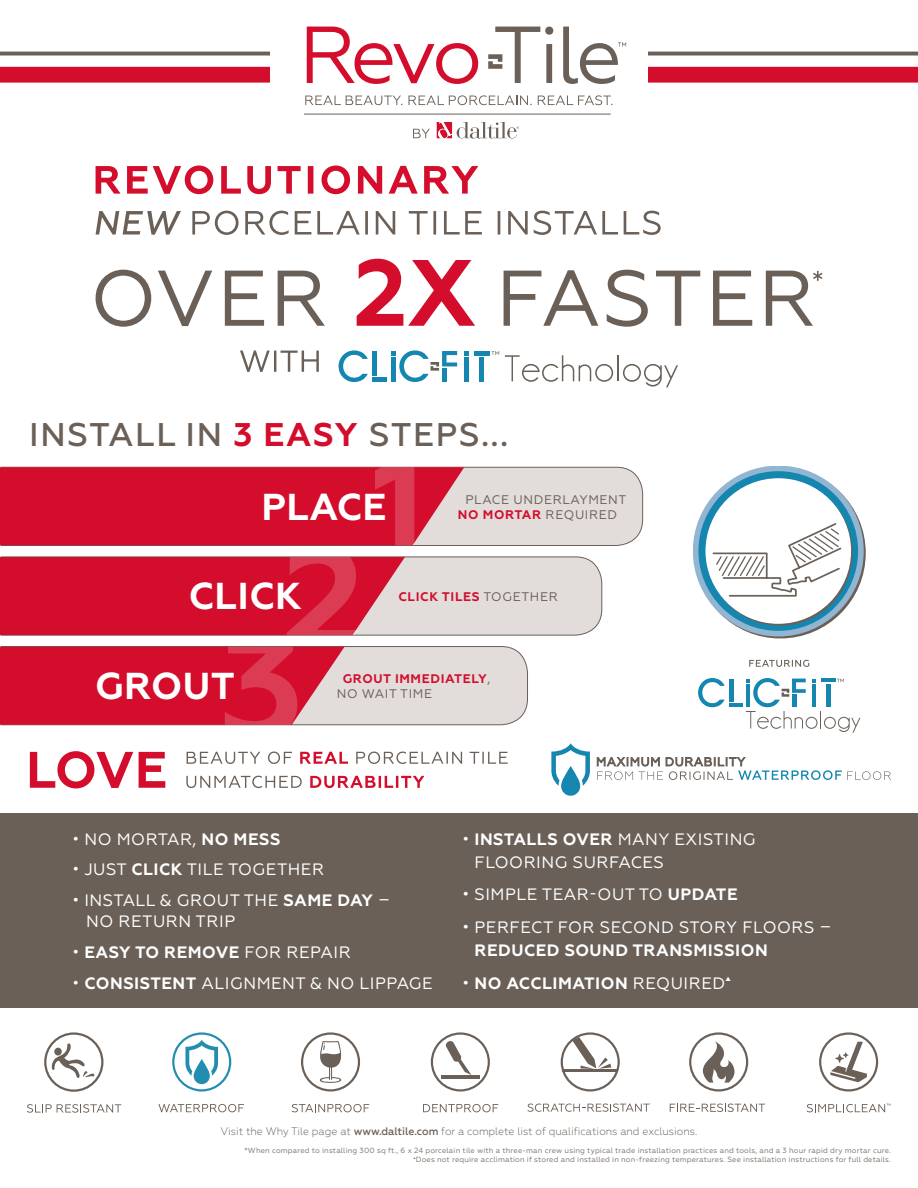
<style>
.page{position:relative;width:918px;height:1188px;background:#fff}
.page>*{position:absolute;margin:0;border:0;box-sizing:border-box;transform-origin:0 0}
.t1{font:700 37.5px "Geometria";letter-spacing:.01em;color:#fff}
.t2{font:500 32.85px "Geometria";letter-spacing:.05em;color:#6a6058}
.t3{font:16.5px/21.1px "Geometria";letter-spacing:.03em;color:#fff}
.t4{font:700 16.5px "Geometria";letter-spacing:.03em;color:#fff}
.t5{font:700 12.45px/15px "Geometria";letter-spacing:.05em;color:#d30d2b}
.t6{font:12.45px/15px "Geometria";letter-spacing:.05em;color:#6a6058}
.DAL_SB_Header_Usage{font:300 10.95px "Geometria";color:#6a6058}
.t7{font:7.5px "Geometria";letter-spacing:.02em;color:#7f766f}
.s1{font-weight:700;color:#d30d2b}
.s2{font-weight:400;color:#6a6058}
.s3{font-weight:700}
.s4{font-weight:400}
.s5{font-weight:500}
</style>
<div class="page">
<svg style="left:437px;top:122px;width:82px;height:17px"></svg>
<svg style="left:305px;top:96px;width:98px;height:9px"></svg>
<svg style="left:409px;top:95px;width:123px;height:10px"></svg>
<svg style="left:538px;top:95px;width:75px;height:10px"></svg>
<svg style="left:413px;top:129px;width:17px;height:9px"></svg>
<svg style="left:307px;top:27px;width:171px;height:57px"></svg>
<svg style="left:488px;top:26px;width:66px;height:57px"></svg>
<hr style="left:304px;top:114px;width:307px;height:1px;background:#6a6058">
<svg style="left:563px;top:27px;width:63px;height:57px"></svg>
<svg style="left:0;top:52px;width:270px;height:4px"></svg>
<svg style="left:648px;top:52px;width:270px;height:4px"></svg>
<div style="left:0;top:67px;width:270px;height:16px;background:#d30d2b"></div>
<div style="left:648px;top:67px;width:270px;height:16px;background:#d30d2b"></div>
<svg style="left:1px;top:467px;width:642px;height:79px;background:#dcd5d3"></svg>
<svg style="left:0;top:467px;width:464px;height:78px;background:#d31b37"></svg>
<svg style="left:0;top:646px;width:528px;height:79px;background:#d76272"></svg>
<svg style="left:310px;top:776px;width:114px;height:12px"></svg>
<svg style="left:186px;top:776px;width:116px;height:12px"></svg>
<svg style="left:356px;top:752px;width:152px;height:12px"></svg>
<svg style="left:300px;top:752px;width:48px;height:12px"></svg>
<svg style="left:187px;top:752px;width:105px;height:12px"></svg>
<svg style="left:30px;top:751px;width:135px;height:37px"></svg>
<div style="left:405px;top:557px;width:197px;height:78px;background:#e2dddb"></div>
<svg style="left:0;top:557px;width:405px;height:78px;background:#d41e39"></svg>
<svg style="left:749px;top:660px;width:60px;height:7px"></svg>
<div style="left:693px;top:466px;width:171px;height:170px;background:#92b6d1;border-radius:85px"></div>
<svg style="left:698px;top:471px;width:160px;height:160px;background:#2185a9"></svg>
<div style="left:705px;top:478px;width:146px;height:146px;background:#fff;border-radius:50%"></div>
<svg style="left:712px;top:523px;width:131px;height:75px"></svg>
<svg style="left:698px;top:678px;width:27px;height:29px"></svg>
<hr style="left:729px;top:679px;width:4px;height:22px;background:#1486af">
<hr style="left:729px;top:703px;width:13px;height:4px;background:#1486af">
<svg style="left:746px;top:678px;width:114px;height:55px"></svg>
<div style="left:0;top:813px;width:918px;height:195px;background:#6a6058"></div>
<svg style="left:27px;top:1104px;width:94px;height:9px"></svg>
<div style="left:44px;top:1032px;width:59px;height:60px;border:2px solid #6a6058;border-radius:50%"></div>
<svg style="left:51px;top:1043px;width:44px;height:36px"></svg>
<svg style="left:172px;top:1032px;width:59px;height:60px"></svg>
<svg style="left:158px;top:1104px;width:86px;height:8px"></svg>
<svg style="left:301px;top:1032px;width:59px;height:60px"></svg>
<svg style="left:292px;top:1104px;width:77px;height:8px"></svg>
<svg style="left:431px;top:1032px;width:59px;height:60px"></svg>
<hr style="left:441px;top:1075px;width:39px;height:3px;background:#6a6058">
<svg style="left:423px;top:1104px;width:75px;height:8px"></svg>
<svg style="left:561px;top:1032px;width:59px;height:60px"></svg>
<hr style="left:562px;top:1070px;width:56px;height:2px;background:#6a6058">
<svg style="left:528px;top:1104px;width:122px;height:8px"></svg>
<svg style="left:689px;top:1032px;width:59px;height:60px"></svg>
<svg style="left:670px;top:1104px;width:95px;height:8px"></svg>
<svg style="left:819px;top:1032px;width:59px;height:60px"></svg>
<svg style="left:807px;top:1104px;width:84px;height:8px"></svg>
<svg style="left:240px;top:350px;width:79px;height:22px"></svg>
<svg style="left:505px;top:355px;width:108px;height:27px"></svg>
<hr style="left:617px;top:355px;width:2px;height:26px;background:#6a6058">
<svg style="left:623px;top:364px;width:55px;height:23px"></svg>
<svg style="left:339px;top:350px;width:29px;height:32px"></svg>
<hr style="left:373px;top:351px;width:4px;height:25px;background:#1486af">
<hr style="left:373px;top:377px;width:14px;height:4px;background:#1486af">
<hr style="left:464px;top:357px;width:4px;height:24px;background:#1486af">
<svg style="left:464px;top:351px;width:4px;height:4px"></svg>
<hr style="left:480px;top:357px;width:4px;height:24px;background:#1486af">
<hr style="left:474px;top:351px;width:16px;height:4px;background:#1486af">
<svg style="left:391px;top:350px;width:66px;height:32px"></svg>
<svg style="left:491px;top:351px;width:8px;height:4px"></svg>
<svg style="left:357px;top:259px;width:118px;height:67px"></svg>
<svg style="left:96px;top:270px;width:229px;height:57px"></svg>
<svg style="left:504px;top:270px;width:318px;height:57px"></svg>
<svg style="left:96px;top:166px;width:382px;height:28px"></svg>
<svg style="left:96px;top:211px;width:565px;height:24px"></svg>
<div style="left:561px;top:766px;width:19px;height:30px;background:#1486af;border-radius:10px"></div>
<svg style="left:551px;top:743px;width:39px;height:43px"></svg>
<svg style="left:597px;top:757px;width:294px;height:23px"></svg>
<p class="t2" style="left:29px;top:416px;width:481px">INSTALL IN <span class="s1">3 EASY</span> STEPS...</p>
<p class="t1" style="left:261px;top:484px;width:127px">PLACE</p>
<p class="t6" style="left:458px;top:492px;width:170px;text-indent:8px">PLACE UNDERLAYMENT<br><span class="s1">NO MORTAR</span> REQUIRED</p>
<p class="t1" style="left:189px;top:574px;width:114px">CLICK</p>
<p class="t1" style="left:95px;top:664px;width:141px">GROUT</p>
<p class="t5" style="left:399px;top:589px;width:161px">CLICK TILES <span class="s2">TOGETHER</span></p>
<p class="t5" style="left:337px;top:671px;width:155px;text-indent:6px">GROUT IMMEDIATELY<span class="s2">,<br>NO WAIT TIME</span></p>
<p class="t3" style="left:73px;top:828px;width:209px">• NO MORTAR, <span class="s3">NO MESS</span></p>
<p class="t3" style="left:73px;top:859px;width:253px">• JUST <span class="s3">CLICK</span> TILE TOGETHER</p>
<p class="t3" style="left:86px;top:890px;width:306px;text-indent:-13px">• INSTALL &amp; GROUT THE <span class="s3">SAME DAY</span> –<br>NO RETURN TRIP</p>
<p class="t4" style="left:73px;top:943px;width:280px"><span class="s4">•</span> EASY TO REMOVE <span class="s4">FOR REPAIR</span></p>
<p class="t3" style="left:73px;top:973px;width:362px">• <span class="s3">CONSISTENT</span> ALIGNMENT &amp; NO LIPPAGE</p>
<h3 class="t3" style="left:475px;top:827px;width:283px;line-height:23.1px;text-indent:-12px">• <span class="s3">INSTALLS OVER</span> MANY EXISTING<br>FLOORING SURFACES</h3>
<h3 class="t3" style="left:463px;top:884px;width:277px">• SIMPLE TEAR-OUT TO <span class="s3">UPDATE</span></h3>
<h3 class="t3" style="left:463px;top:917px;width:371px">• PERFECT FOR SECOND STORY FLOORS –</h3>
<h3 class="t4" style="left:475px;top:941px;width:295px">REDUCED SOUND TRANSMISSION</h3>
<h3 class="t4" style="left:463px;top:973px;width:264px"><span class="s4">•</span> NO ACCLIMATION <span class="s4">REQUIRED</span></h3>
<p class="DAL_SB_Header_Usage" style="left:221px;top:1125px;width:478px">Visit the Why Tile page at <span class="s5">www.daltile.com</span> for a complete list of qualifications and exclusions.</p>
<p class="t7" style="left:245px;top:1146px;width:648px">*When compared to installing 300 sq ft., 6 x 24 porcelain tile with a three-man crew using typical trade installation practices and tools, and a 3 hour rapid dry mortar cure.</p>
<p class="t7" style="left:413px;top:1155px;width:479px">▲Does not require acclimation if stored and installed in non-freezing temperatures. See installation instructions for full details.</p>
</div>
